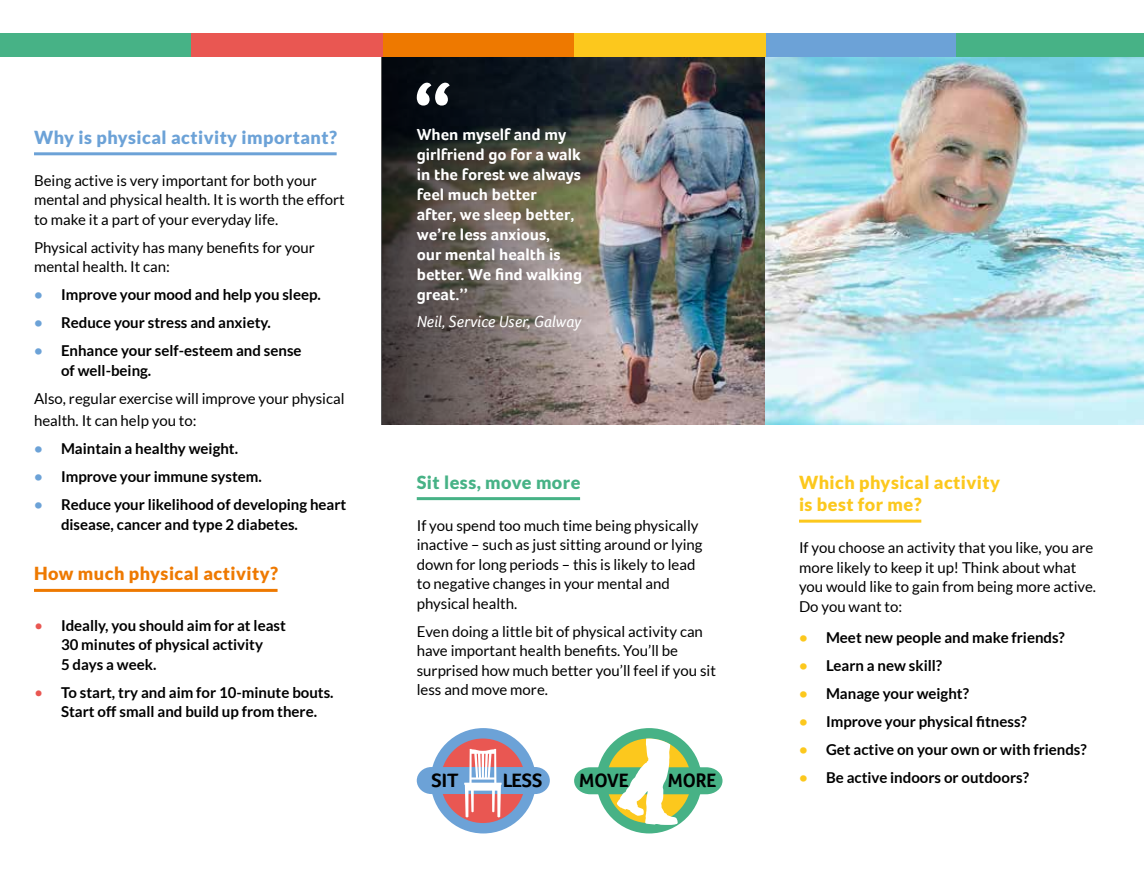
<style>
.page{position:relative;width:1144px;height:893px;background:#fff}
.page>*{position:absolute;margin:0;border:0;box-sizing:border-box;transform-origin:0 0}
.t1{font:700 19.8px "Foco";color:#000}
.t2{font:700 19.8px "Foco";color:#000;scale:.95 1}
.t3{font:700 19.8px "Foco";color:#000;scale:.94 1}
.t4{font:900 18px/22.5px "Lato";letter-spacing:.025em;color:#fcc81d}
.t5{font:900 18px "Lato";letter-spacing:.025em;color:#6ca2d7}
.t6{font:900 18px "Lato";letter-spacing:.025em;color:#ee7900}
.t7{font:900 18px "Lato";letter-spacing:.025em;color:#47b286}
.t8{font:700 16.5px/20px "Foco";color:#fff}
.t9{font:italic 16.5px "Foco";color:#fff}
.t10{font:15px/19.5px "Lato";color:#000}
.t11{font:700 15px/19.5px "Lato";color:#000}
.s1{color:#6ca2d7}
.s2{font-weight:400;font-size:15.75px;color:#e95752}
.s3{color:#fcc81d}
</style>
<div class="page">
<img style="left:616px;top:57px;width:528px;height:367px">
<svg style="left:381px;top:57px;width:235px;height:367px;background:#5a5551"></svg>
<hr style="left:34px;top:152px;width:303px;height:3px;background:#6ca2d7">
<hr style="left:34px;top:589px;width:244px;height:3px;background:#ee7900">
<hr style="left:417px;top:497px;width:163px;height:3px;background:#47b286">
<hr style="left:799px;top:520px;width:122px;height:3px;background:#fcc81d">
<div style="left:765px;top:34px;width:192px;height:23px;background:#6ca2d7"></div>
<div style="left:0;top:34px;width:191px;height:23px;background:#47b286"></div>
<div style="left:383px;top:34px;width:191px;height:23px;background:#ee7900"></div>
<div style="left:957px;top:34px;width:187px;height:23px;background:#47b286"></div>
<div style="left:191px;top:34px;width:192px;height:23px;background:#e95752"></div>
<div style="left:574px;top:34px;width:191px;height:23px;background:#fcc81d"></div>
<svg style="left:417px;top:83px;width:33px;height:23px"></svg>
<div style="left:431px;top:728px;width:105px;height:105px;background:#6ca2d7;border-radius:50%"></div>
<div style="left:441px;top:738px;width:84px;height:85px;background:#e95752;border-radius:50%"></div>
<svg style="left:417px;top:749px;width:133px;height:68px"></svg>
<div style="left:596px;top:728px;width:106px;height:105px;background:#47b286;border-radius:50%"></div>
<svg style="left:574px;top:738px;width:148px;height:87px"></svg>
<p class="t5" style="left:34px;top:127px;width:305px">Why is physical activity important?</p>
<p class="t10" style="left:34px;top:171px;width:312px">Being active is very important for both your mental and physical health. It is worth the effort to make it a part of your everyday life.</p>
<p class="t10" style="left:34px;top:238px;width:282px">Physical activity has many benefits for your mental health. It can:</p>
<p class="t11" style="left:34px;top:285px;width:288px"><span class="s1">•</span> Improve your mood and help you sleep.</p>
<p class="t11" style="left:34px;top:313px;width:238px"><span class="s1">•</span> Reduce your stress and anxiety.</p>
<p class="t11" style="left:61px;top:341px;width:242px;text-indent:-27px"><span class="s1">•</span> Enhance your self-esteem and sense of well-being.</p>
<p class="t10" style="left:34px;top:387px;width:312px;line-height:22.5px">Also, regular exercise will improve your physical health. It can help you to:</p>
<p class="t11" style="left:34px;top:439px;width:206px"><span class="s1">•</span> Maintain a healthy weight.</p>
<p class="t11" style="left:34px;top:467px;width:229px"><span class="s1">•</span> Improve your immune system.</p>
<p class="t11" style="left:61px;top:495px;width:287px;text-indent:-27px"><span class="s1">•</span> Reduce your likelihood of developing heart disease, cancer and type 2 diabetes.</p>
<p class="t6" style="left:34px;top:563px;width:245px">How much physical activity?</p>
<p class="t11" style="left:61px;top:615px;width:226px;text-indent:-27px"><span class="s2">•</span> Ideally, you should aim for at least<br>30 minutes of physical activity<br>5 days a week.</p>
<p class="t11" style="left:61px;top:682px;width:274px;text-indent:-27px"><span class="s2">•</span> To start, try and aim for 10-minute bouts.<br>Start off small and build up from there.</p>
<p class="t8" style="left:417px;top:125px;width:167px">When myself and my girlfriend go for a walk in the forest we always feel much better<br>after, we sleep better, we’re less anxious,<br>our mental health is better. We find walking great.’’</p>
<p class="t9" style="left:417px;top:312px;width:166px">Neil, Service User, Galway</p>
<p class="t7" style="left:417px;top:471px;width:165px">Sit less, move more</p>
<p class="t10" style="left:417px;top:515px;width:287px">If you spend too much time being physically inactive – such as just sitting around or lying down for long periods – this is likely to lead to negative changes in your mental and physical health.</p>
<p class="t10" style="left:417px;top:621px;width:301px">Even doing a little bit of physical activity can have important health benefits. You’ll be surprised how much better you’ll feel if you sit less and move more.</p>
<h1 class="t1" style="left:431px;top:768px;width:28px">SIT</h1>
<h1 class="t1" style="left:503px;top:768px;width:41px">LESS</h1>
<h1 class="t2" style="left:579px;top:768px;width:54px">MOVE</h1>
<h1 class="t3" style="left:668px;top:768px;width:53px">MORE</h1>
<p class="t4" style="left:799px;top:470px;width:202px">Which physical activity is best for me?</p>
<p class="t10" style="left:799px;top:538px;width:299px">If you choose an activity that you like, you are more likely to keep it up! Think about what you would like to gain from being more active.<br>Do you want to:</p>
<p class="t11" style="left:799px;top:627px;width:267px"><span class="s3">•</span> Meet new people and make friends?</p>
<p class="t11" style="left:799px;top:655px;width:145px"><span class="s3">•</span> Learn a new skill?</p>
<p class="t11" style="left:799px;top:683px;width:171px"><span class="s3">•</span> Manage your weight?</p>
<p class="t11" style="left:799px;top:711px;width:229px"><span class="s3">•</span> Improve your physical fitness?</p>
<p class="t11" style="left:799px;top:739px;width:289px"><span class="s3">•</span> Get active on your own or with friends?</p>
<p class="t11" style="left:799px;top:767px;width:231px"><span class="s3">•</span> Be active indoors or outdoors?</p>
</div>
